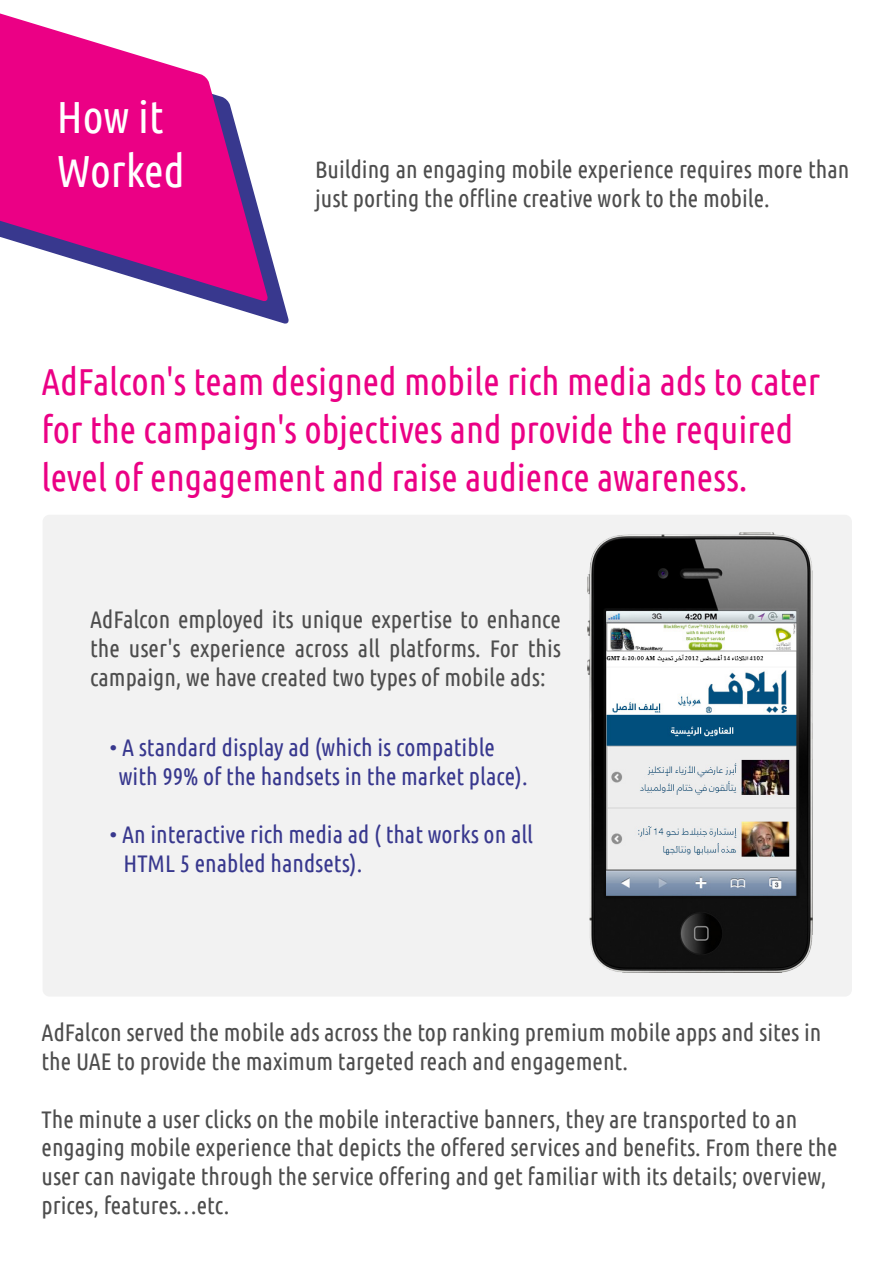
<style>
.page{position:relative;width:893px;height:1263px;background:#fff}
.page>*{position:absolute;margin:0;border:0;box-sizing:border-box;transform-origin:0 0}
.t1{font:45px/54px "Ubuntu Condensed";color:#fff}
.t2{font:37.5px/48px "Ubuntu Condensed";color:#eb0085}
.t3{font:24px/28.8px "Ubuntu Condensed";color:#4d4d4d}
.t4{font:24px/28.8px "Ubuntu Condensed";color:#38388e}
</style>
<div class="page">
<svg style="left:214px;top:244px;width:75px;height:80px"></svg>
<svg style="left:0;top:13px;width:268px;height:289px;fill:#eb0085"></svg>
<div style="left:43px;top:515px;width:809px;height:481px;background:#f2f2f2;border-radius:7px"></div>
<img style="left:588px;top:533px;width:225px;height:439px">
<h1 class="t1" style="left:57px;top:88px;width:130px">How it<br>Worked</h1>
<p class="t3" style="left:315px;top:154px;width:536px">Building an engaging mobile experience requires more than just porting the offline creative work to the mobile.</p>
<h2 class="t2" style="left:42px;top:356px;width:780px">AdFalcon's team designed mobile rich media ads to cater for the campaign's objectives and provide the required level of engagement and raise audience awareness.</h2>
<p class="t3" style="left:90px;top:604px;width:472px;text-align:justify">AdFalcon employed its unique expertise to enhance the user's experience across all platforms. For this campaign, we have created two types of mobile ads:</p>
<p class="t4" style="left:119px;top:733px;width:410px;text-indent:-9px">• A standard display ad (which is compatible with 99% of the handsets in the market place).</p>
<p class="t4" style="left:124px;top:819px;width:411px;text-indent:-14px">• An interactive rich media ad ( that works on all<br>HTML 5 enabled handsets).</p>
<p class="t3" style="left:42px;top:1017px;width:781px">AdFalcon served the mobile ads across the top ranking premium mobile apps and sites in the UAE to provide the maximum targeted reach and engagement.</p>
<p class="t3" style="left:42px;top:1104px;width:798px">The minute a user clicks on the mobile interactive banners, they are transported to an engaging mobile experience that depicts the offered services and benefits. From there the user can navigate through the service offering and get familiar with its details; overview, prices, features…etc.</p>
</div>
